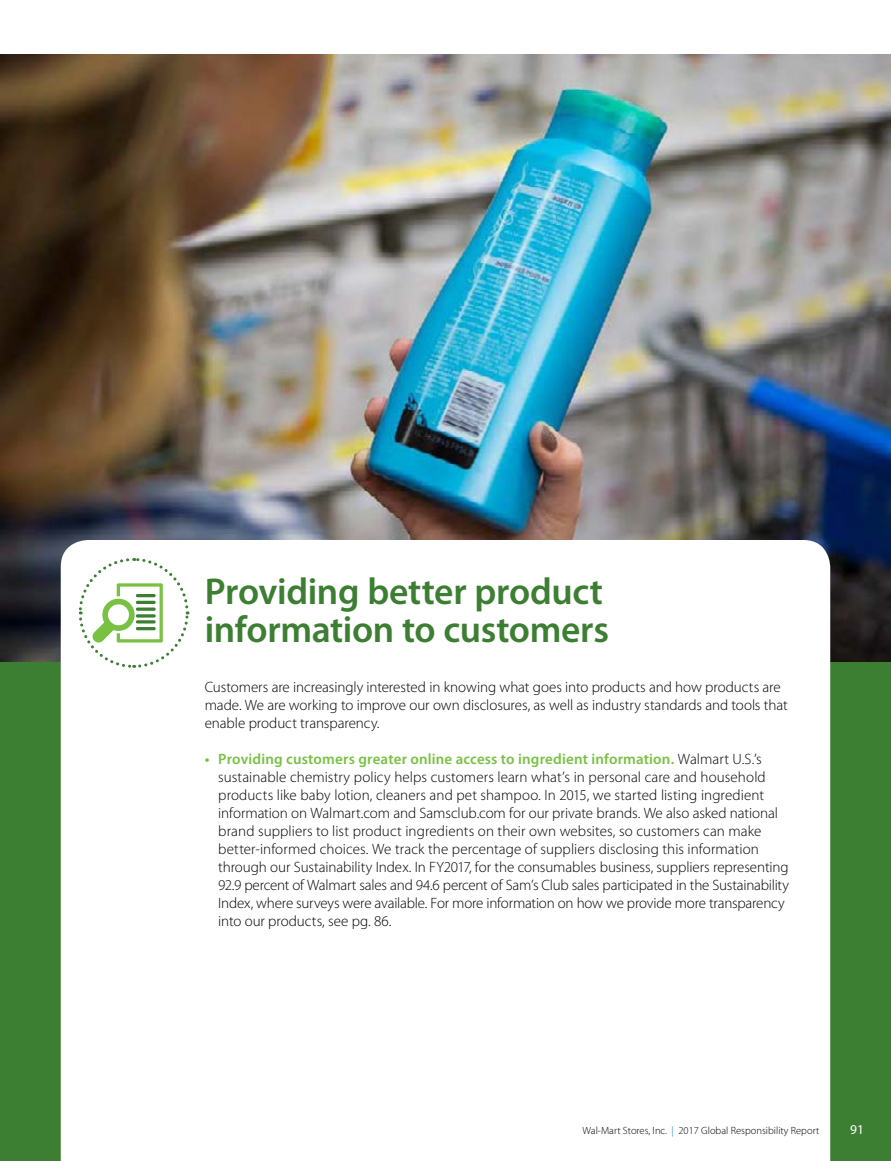
<style>
.page{position:relative;width:891px;height:1161px;background:#fff}
.page>*{position:absolute;margin:0;border:0;box-sizing:border-box;transform-origin:0 0}
.t1{font:600 37.5px/37.5px "Myriad Pro";letter-spacing:-.01em;color:#3c7e32}
.t2{font:300 15px/18px "Myriad Pro";color:#000}
.t3{font:13.5px "Myriad Pro";color:#fff}
.t4{font:300 10.5px "Myriad Pro";color:#000}
.s1{font-weight:600;color:#78c143}
.s2{color:#007dc5}
</style>
<div class="page">
<div style="left:0;top:662px;width:891px;height:499px;background:#3c7e32"></div>
<img style="left:0;top:54px;width:891px;height:608px">
<svg style="left:61px;top:540px;width:769px;height:621px"></svg>
<svg style="left:77px;top:556px;width:113px;height:113px"></svg>
<h1 class="t1" style="left:205px;top:573px;width:406px">Providing better product information to customers</h1>
<p class="t2" style="left:205px;top:678px;width:584px">Customers are increasingly interested in knowing what goes into products and how products are made. We are working to improve our own disclosures, as well as industry standards and tools that enable product transparency.</p>
<p class="t2" style="left:218px;top:750px;width:572px;text-indent:-13px"><span class="s1">• Providing customers greater online access to ingredient information.</span> Walmart U.S.’s sustainable chemistry policy helps customers learn what’s in personal care and household products like baby lotion, cleaners and pet shampoo. In 2015, we started listing ingredient information on Walmart.com and Samsclub.com for our private brands. We also asked national brand suppliers to list product ingredients on their own websites, so customers can make better-informed choices. We track the percentage of suppliers disclosing this information through our Sustainability Index. In FY2017, for the consumables business, suppliers representing 92.9 percent of Walmart sales and 94.6 percent of Sam’s Club sales participated in the Sustainability Index, where surveys were available. For more information on how we provide more transparency into our products, see pg. 86.</p>
<p class="t4" style="left:583px;top:1125px;width:238px">Wal-Mart Stores, Inc. <span class="s2">|</span> 2017 Global Responsibility Report</p>
<p class="t3" style="left:850px;top:1122px;width:15px">91</p>
</div>
